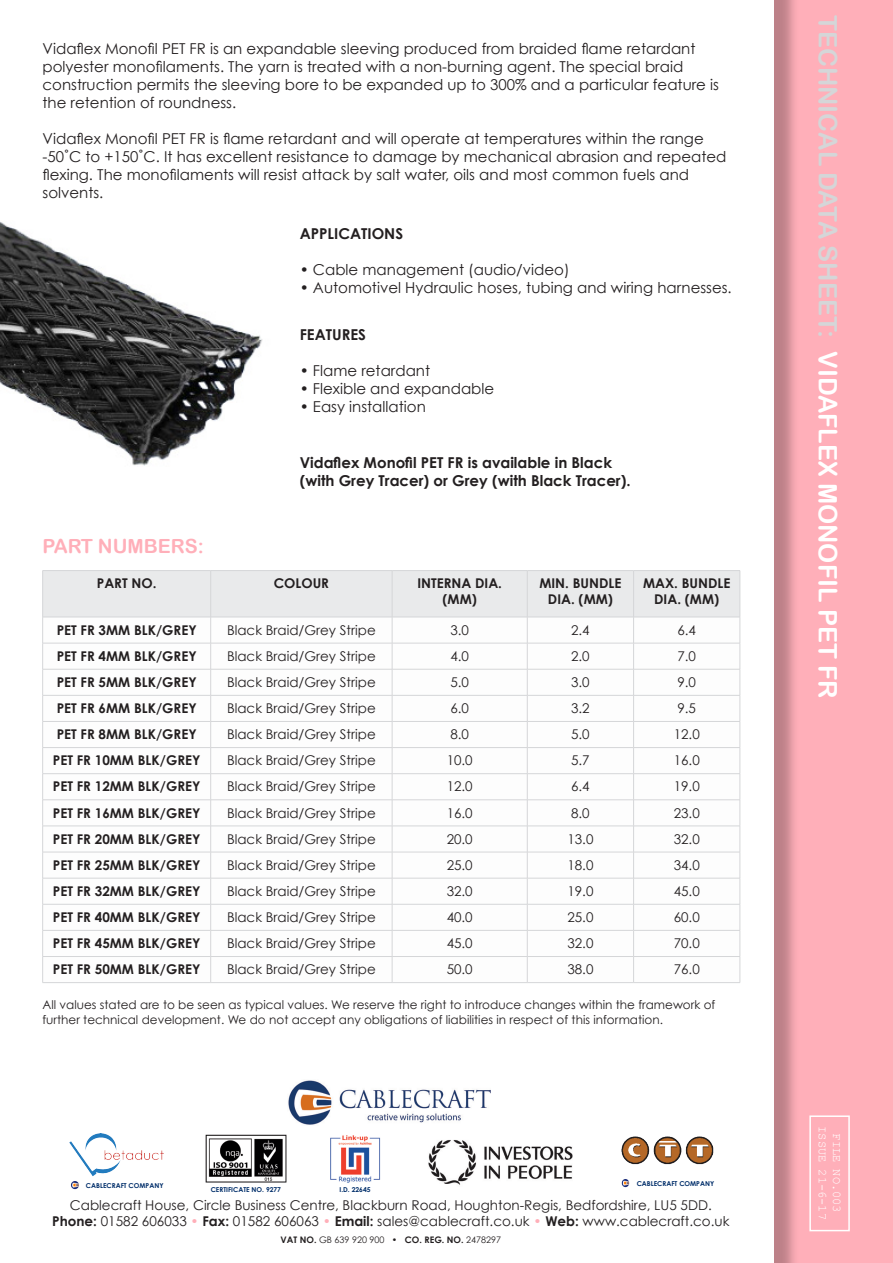
<style>
.page{position:relative;width:893px;height:1263px;background:#fff}
.page>*{position:absolute;margin:0;border:0;box-sizing:border-box;transform-origin:0 0}
.t1{font:25.5px "Arial Rounded MT Bold";color:#fff}
.t2{font:19.5px "Arial Rounded MT Bold";color:#ffafb9}
.t3{font:15px/18px "Century Gothic";color:#231f20}
.t4{font:700 15px/18px "Century Gothic";color:#231f20}
.t5{font:13.5px "Century Gothic";color:#231f20}
.t6{font:700 13.5px/16px "Century Gothic";color:#231f20;text-align:center}
.t7{font:12px/14.4px "Century Gothic";color:#231f20}
.t8{font:12px "Courier New";color:#fff}
.t9{font:9px "Century Gothic";color:#231f20}
.t10{font:700 6.75px "Century Gothic";color:#002e6a}
.s1{font-weight:700}
.s2{color:#ffafb9}
.s3{color:#d5d6d8}
</style>
<div class="page">
<img style="left:0;top:221px;width:263px;height:245px">
<div style="left:772px;top:0;width:121px;height:1263px;background:#231f20;opacity:.3"></div>
<div style="left:809px;top:1115px;width:41px;height:116px;border:2px solid #fff"></div>
<svg style="left:72px;top:1182px;width:6px;height:6px"></svg>
<div style="left:70px;top:1180px;width:10px;height:10px;border:1px solid #fff;border-radius:50%"></div>
<img style="left:69px;top:1133px;width:94px;height:43px">
<img style="left:428px;top:1140px;width:145px;height:45px">
<img style="left:330px;top:1135px;width:51px;height:48px">
<img style="left:205px;top:1134px;width:82px;height:49px">
<img style="left:621px;top:1136px;width:93px;height:29px">
<svg style="left:622px;top:1180px;width:7px;height:6px"></svg>
<div style="left:620px;top:1178px;width:11px;height:10px;border:1px solid #fff;border-radius:50%"></div>
<hr style="left:43px;top:570px;width:168px;height:1px;background:#d5d6d8">
<hr style="left:211px;top:570px;width:181px;height:1px;background:#d5d6d8">
<hr style="left:392px;top:570px;width:135px;height:1px;background:#d5d6d8">
<hr style="left:527px;top:570px;width:107px;height:1px;background:#d5d6d8">
<hr style="left:634px;top:570px;width:106px;height:1px;background:#d5d6d8">
<svg style="left:42px;top:571px;width:699px;height:411px"></svg>
<hr style="left:43px;top:982px;width:168px;height:1px;background:#d5d6d8">
<hr style="left:211px;top:982px;width:181px;height:1px;background:#d5d6d8">
<hr style="left:392px;top:982px;width:135px;height:1px;background:#d5d6d8">
<hr style="left:527px;top:982px;width:107px;height:1px;background:#d5d6d8">
<hr style="left:634px;top:982px;width:106px;height:1px;background:#d5d6d8">
<img style="left:288px;top:1080px;width:203px;height:45px">
<p class="t3" style="left:43px;top:39px;width:678px">Vidaflex Monofil PET FR is an expandable sleeving produced from braided flame retardant polyester monofilaments. The yarn is treated with a non-burning agent. The special braid construction permits the sleeving bore to be expanded up to 300% and a particular feature is the retention of roundness.</p>
<p class="t3" style="left:43px;top:129px;width:686px">Vidaflex Monofil PET FR is flame retardant and will operate at temperatures within the range -50˚C to +150˚C. It has excellent resistance to damage by mechanical abrasion and repeated flexing. The monofilaments will resist attack by salt water, oils and most common fuels and solvents.</p>
<p class="t4" style="left:300px;top:224px;width:105px">APPLICATIONS</p>
<p class="t3" style="left:300px;top:260px;width:271px">• Cable management (audio/video)</p>
<p class="t3" style="left:300px;top:278px;width:434px">• Automotivel Hydraulic hoses, tubing and wiring harnesses.</p>
<p class="t4" style="left:300px;top:325px;width:68px">FEATURES</p>
<p class="t3" style="left:300px;top:361px;width:132px">• Flame retardant</p>
<p class="t3" style="left:300px;top:379px;width:196px">• Flexible and expandable</p>
<p class="t3" style="left:300px;top:397px;width:128px">• Easy installation</p>
<p class="t4" style="left:300px;top:453px;width:332px">Vidaflex Monofil PET FR is available in Black (with Grey Tracer) or Grey (with Black Tracer).</p>
<p class="t2" style="left:43px;top:534px;width:163px">PART NUMBERS:</p>
<p class="t6" style="left:97px;top:575px;width:61px">PART NO.</p>
<p class="t6" style="left:274px;top:575px;width:57px">COLOUR</p>
<p class="t6" style="left:417px;top:575px;width:86px">INTERNA DIA. (MM)</p>
<p class="t6" style="left:539px;top:575px;width:83px">MIN. BUNDLE</p>
<p class="t6" style="left:548px;top:591px;width:67px">DIA. (MM)</p>
<p class="t6" style="left:643px;top:575px;width:89px">MAX. BUNDLE</p>
<p class="t6" style="left:654px;top:591px;width:67px">DIA. (MM)</p>
<p class="t6" style="left:57px;top:621px;width:141px">PET FR 3MM BLK/GREY</p>
<p class="t5" style="left:227px;top:622px;width:150px">Black Braid/Grey Stripe</p>
<p class="t5" style="left:450px;top:622px;width:20px">3.0</p>
<p class="t5" style="left:571px;top:622px;width:20px">2.4</p>
<p class="t5" style="left:677px;top:622px;width:20px">6.4</p>
<p class="t6" style="left:57px;top:648px;width:141px">PET FR 4MM BLK/GREY</p>
<p class="t5" style="left:227px;top:648px;width:150px">Black Braid/Grey Stripe</p>
<p class="t5" style="left:450px;top:648px;width:20px">4.0</p>
<p class="t5" style="left:571px;top:648px;width:20px">2.0</p>
<p class="t5" style="left:677px;top:648px;width:20px">7.0</p>
<p class="t6" style="left:57px;top:674px;width:141px">PET FR 5MM BLK/GREY</p>
<p class="t5" style="left:227px;top:674px;width:150px">Black Braid/Grey Stripe</p>
<p class="t5" style="left:450px;top:674px;width:20px">5.0</p>
<p class="t5" style="left:571px;top:674px;width:20px">3.0</p>
<p class="t5" style="left:677px;top:674px;width:20px">9.0</p>
<p class="t6" style="left:57px;top:700px;width:141px">PET FR 6MM BLK/GREY</p>
<p class="t5" style="left:227px;top:700px;width:150px">Black Braid/Grey Stripe</p>
<p class="t5" style="left:450px;top:700px;width:20px">6.0</p>
<p class="t5" style="left:571px;top:700px;width:20px">3.2</p>
<p class="t5" style="left:677px;top:700px;width:20px">9.5</p>
<p class="t6" style="left:57px;top:726px;width:141px">PET FR 8MM BLK/GREY</p>
<p class="t5" style="left:227px;top:726px;width:150px">Black Braid/Grey Stripe</p>
<p class="t5" style="left:450px;top:726px;width:20px">8.0</p>
<p class="t5" style="left:571px;top:726px;width:20px">5.0</p>
<p class="t5" style="left:674px;top:726px;width:28px">12.0</p>
<p class="t6" style="left:53px;top:752px;width:149px">PET FR 10MM BLK/GREY</p>
<p class="t5" style="left:227px;top:752px;width:150px">Black Braid/Grey Stripe</p>
<p class="t5" style="left:447px;top:752px;width:28px">10.0</p>
<p class="t5" style="left:571px;top:752px;width:20px">5.7</p>
<p class="t5" style="left:674px;top:752px;width:28px">16.0</p>
<p class="t6" style="left:53px;top:778px;width:149px">PET FR 12MM BLK/GREY</p>
<p class="t5" style="left:227px;top:778px;width:150px">Black Braid/Grey Stripe</p>
<p class="t5" style="left:447px;top:778px;width:28px">12.0</p>
<p class="t5" style="left:571px;top:778px;width:20px">6.4</p>
<p class="t5" style="left:674px;top:778px;width:28px">19.0</p>
<p class="t6" style="left:53px;top:804px;width:149px">PET FR 16MM BLK/GREY</p>
<p class="t5" style="left:227px;top:804px;width:150px">Black Braid/Grey Stripe</p>
<p class="t5" style="left:447px;top:804px;width:28px">16.0</p>
<p class="t5" style="left:571px;top:804px;width:20px">8.0</p>
<p class="t5" style="left:674px;top:804px;width:28px">23.0</p>
<p class="t6" style="left:53px;top:830px;width:149px">PET FR 20MM BLK/GREY</p>
<p class="t5" style="left:227px;top:830px;width:150px">Black Braid/Grey Stripe</p>
<p class="t5" style="left:447px;top:830px;width:28px">20.0</p>
<p class="t5" style="left:567px;top:830px;width:28px">13.0</p>
<p class="t5" style="left:674px;top:830px;width:28px">32.0</p>
<p class="t6" style="left:53px;top:856px;width:149px">PET FR 25MM BLK/GREY</p>
<p class="t5" style="left:227px;top:857px;width:150px">Black Braid/Grey Stripe</p>
<p class="t5" style="left:447px;top:857px;width:28px">25.0</p>
<p class="t5" style="left:567px;top:857px;width:28px">18.0</p>
<p class="t5" style="left:674px;top:857px;width:28px">34.0</p>
<p class="t6" style="left:53px;top:883px;width:149px">PET FR 32MM BLK/GREY</p>
<p class="t5" style="left:227px;top:883px;width:150px">Black Braid/Grey Stripe</p>
<p class="t5" style="left:447px;top:883px;width:28px">32.0</p>
<p class="t5" style="left:567px;top:883px;width:28px">19.0</p>
<p class="t5" style="left:674px;top:883px;width:28px">45.0</p>
<p class="t6" style="left:53px;top:909px;width:149px">PET FR 40MM BLK/GREY</p>
<p class="t5" style="left:227px;top:909px;width:150px">Black Braid/Grey Stripe</p>
<p class="t5" style="left:447px;top:909px;width:28px">40.0</p>
<p class="t5" style="left:567px;top:909px;width:28px">25.0</p>
<p class="t5" style="left:674px;top:909px;width:28px">60.0</p>
<p class="t6" style="left:53px;top:935px;width:149px">PET FR 45MM BLK/GREY</p>
<p class="t5" style="left:227px;top:935px;width:150px">Black Braid/Grey Stripe</p>
<p class="t5" style="left:447px;top:935px;width:28px">45.0</p>
<p class="t5" style="left:567px;top:935px;width:28px">32.0</p>
<p class="t5" style="left:674px;top:935px;width:28px">70.0</p>
<p class="t6" style="left:53px;top:961px;width:149px">PET FR 50MM BLK/GREY</p>
<p class="t5" style="left:227px;top:961px;width:150px">Black Braid/Grey Stripe</p>
<p class="t5" style="left:447px;top:961px;width:28px">50.0</p>
<p class="t5" style="left:567px;top:961px;width:28px">38.0</p>
<p class="t5" style="left:674px;top:961px;width:28px">76.0</p>
<p class="t7" style="left:43px;top:998px;width:674px">All values stated are to be seen as typical values. We reserve the right to introduce changes within the framework of further technical development. We do not accept any obligations of liabilities in respect of this information.</p>
<p class="t10" style="left:86px;top:1181px;width:79px">CABLECRAFT COMPANY</p>
<p class="t10" style="left:211px;top:1185px;width:72px">CERTIFICATE NO. 9277</p>
<p class="t10" style="left:339px;top:1185px;width:33px">I.D. 22645</p>
<p class="t10" style="left:637px;top:1179px;width:79px">CABLECRAFT COMPANY</p>
<p class="t5" style="left:70px;top:1196px;width:643px">Cablecraft House, Circle Business Centre, Blackburn Road, Houghton-Regis, Bedfordshire, LU5 5DD.</p>
<p class="t5" style="left:52px;top:1213px;width:679px"><span class="s1">Phone:</span> 01582 606033 <span class="s2">•</span> <span class="s1">Fax:</span> 01582 606063 <span class="s2">•</span> <span class="s1">Email:</span> sales@cablecraft.co.uk <span class="s2">•</span> <span class="s1">Web:</span> www.cablecraft.co.uk</p>
<p class="t9" style="left:281px;top:1234px;width:222px"><span class="s1">VAT NO.</span> GB 639 920 900 • <span class="s1">CO. REG. NO.</span> 2478297</p>
<p class="t1" style="left:843px;top:15px;width:685px;rotate:90deg"><span class="s3">TECHNICAL DATA SHEET:</span> VIDAFLEX MONOFIL PET FR</p>
<p class="t8" style="left:830px;top:1126px;width:95px;rotate:90deg">ISSUE 21-6-17</p>
<p class="t8" style="left:844px;top:1133px;width:81px;rotate:90deg">FILE NO.003</p>
</div>
